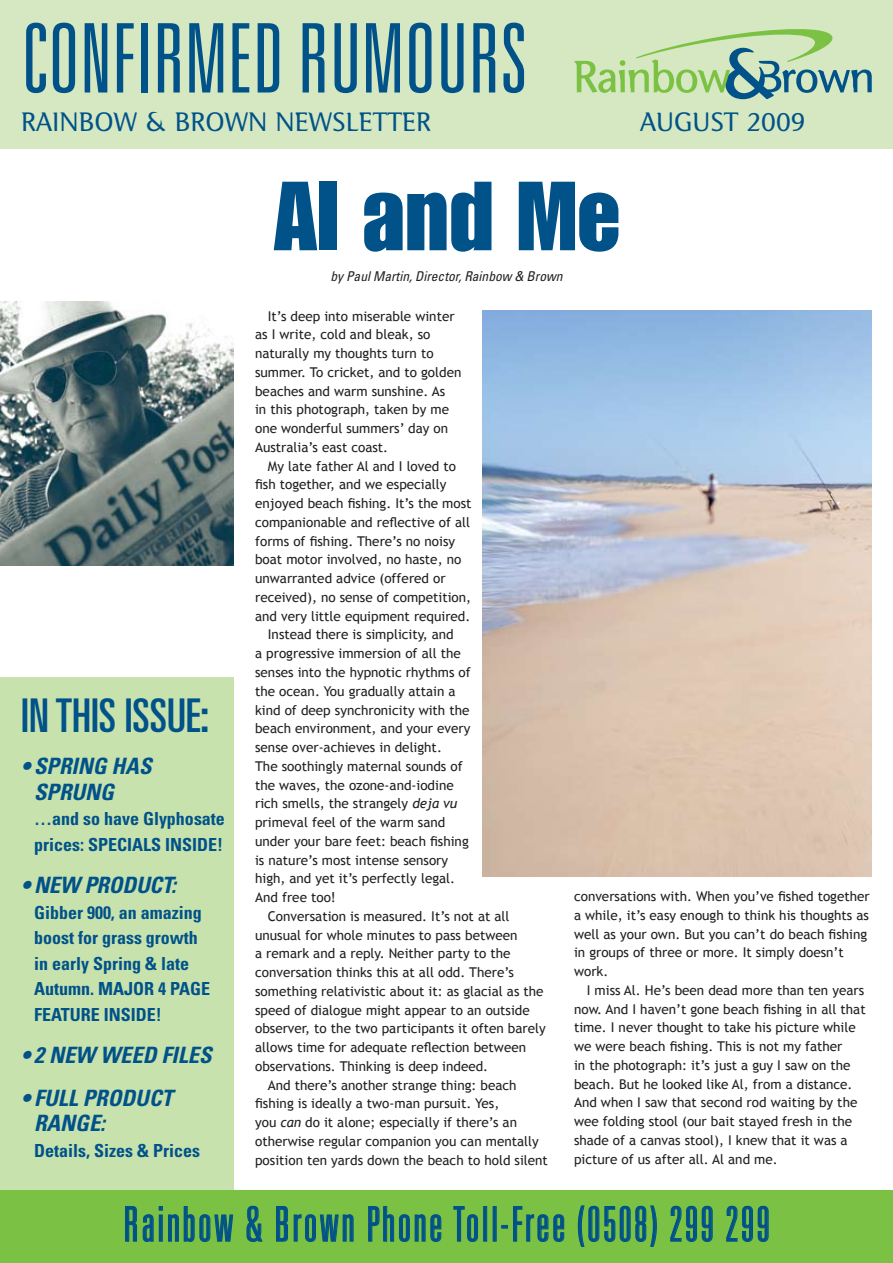
<style>
.page{position:relative;width:893px;height:1263px;background:#fff}
.page>*{position:absolute;margin:0;border:0;box-sizing:border-box;transform-origin:0 0}
.t1{font:300 ultra-condensed 96px "Univers";color:#005288}
.t2{font:96px "Impact";color:#005288}
.t3{font:300 ultra-condensed 48px "Univers";letter-spacing:.05em;color:#005288}
.t4{font:ultra-condensed 46.5px "Univers";color:#005288}
.t5{font:27px "Tainted";color:#005288}
.t6{font:italic 700 condensed 22.5px/25.5px "Univers";color:#005288}
.t7{font:700 condensed 18px/25.5px "Univers";color:#005288}
.t8{font:13.5px/18.8px "Trebuchet MS";color:#231f20}
.t9{font:italic condensed 13.5px "Univers";color:#231f20}
.s1{font-style:italic}
</style>
<div class="page">
<img style="left:0;top:302px;width:234px;height:263px">
<div style="left:0;top:677px;width:234px;height:514px;background:#c8e2ae"></div>
<div style="left:0;top:0;width:893px;height:149px;background:#d5e8c1"></div>
<div style="left:0;top:1191px;width:893px;height:72px;background:#7bc143"></div>
<svg style="left:125px;top:1206px;width:12px;height:36px"></svg>
<svg style="left:143px;top:1206px;width:90px;height:36px"></svg>
<svg style="left:246px;top:1205px;width:17px;height:37px"></svg>
<svg style="left:276px;top:1206px;width:78px;height:36px"></svg>
<svg style="left:368px;top:1206px;width:74px;height:36px"></svg>
<svg style="left:453px;top:1206px;width:25px;height:36px"></svg>
<div style="left:483px;top:1206px;width:4px;height:35px;border:1px solid #005288"></div>
<div style="left:493px;top:1206px;width:4px;height:35px;border:1px solid #005288"></div>
<svg style="left:501px;top:1206px;width:63px;height:36px"></svg>
<svg style="left:578px;top:1205px;width:79px;height:42px"></svg>
<svg style="left:670px;top:1205px;width:43px;height:37px"></svg>
<svg style="left:726px;top:1205px;width:43px;height:37px"></svg>
<svg style="left:574px;top:29px;width:298px;height:70px"></svg>
<img style="left:483px;top:310px;width:389px;height:566px">
<h1 class="t1" style="left:21px;top:9px;width:507px">CONFIRMED RUMOURS</h1>
<h3 class="t5" style="left:21px;top:106px;width:411px">RAINBOW &amp; BROWN NEWSLETTER</h3>
<h3 class="t5" style="left:640px;top:106px;width:167px">AUGUST 2009</h3>
<h3 class="t4" style="left:21px;top:689px;width:189px">IN THIS ISSUE:</h3>
<h3 class="t6" style="left:34px;top:753px;width:119px;text-indent:-13px">• SPRING HAS<br>SPRUNG</h3>
<h3 class="t7" style="left:34px;top:806px;width:192px">…and so have Glyphosate prices: SPECIALS INSIDE!</h3>
<h3 class="t6" style="left:21px;top:872px;width:156px">• NEW PRODUCT:</h3>
<h3 class="t7" style="left:34px;top:899px;width:178px">Gibber 900, an amazing boost for grass growth in early Spring &amp; late<br>Autumn. MAJOR 4 PAGE<br>FEATURE INSIDE!</h3>
<h3 class="t6" style="left:21px;top:1042px;width:192px">• 2 NEW WEED FILES</h3>
<h3 class="t6" style="left:34px;top:1084px;width:140px;text-indent:-13px">• FULL PRODUCT<br>RANGE:</h3>
<h3 class="t7" style="left:34px;top:1137px;width:167px">Details, Sizes &amp; Prices</h3>
<h1 class="t2" style="left:273px;top:160px;width:348px">Al and Me</h1>
<p class="t9" style="left:330px;top:268px;width:234px">by Paul Martin, Director, Rainbow &amp; Brown</p>
<p class="t8" style="left:255px;top:307px;width:208px;text-indent:13px">It’s deep into miserable winter as I write, cold and bleak, so naturally my thoughts turn to summer. To cricket, and to golden beaches and warm sunshine. As<br>in this photograph, taken by me one wonderful summers’ day on<br>Australia’s east coast.</p>
<p class="t8" style="left:268px;top:457px;width:190px">My late father Al and I loved to</p>
<p class="t8" style="left:255px;top:475px;width:193px">fish together, and we especially</p>
<p class="t8" style="left:255px;top:494px;width:218px">enjoyed beach fishing. It’s the most</p>
<p class="t8" style="left:255px;top:513px;width:216px">companionable and reflective of all</p>
<p class="t8" style="left:255px;top:532px;width:201px">forms of fishing. There’s no noisy</p>
<p class="t8" style="left:255px;top:550px;width:208px">boat motor involved, no haste, no</p>
<p class="t8" style="left:255px;top:569px;width:192px">unwarranted advice (offered or</p>
<p class="t8" style="left:255px;top:588px;width:218px">received), no sense of competition,</p>
<p class="t8" style="left:255px;top:607px;width:217px">and very little equipment required.</p>
<p class="t8" style="left:268px;top:625px;width:187px">Instead there is simplicity, and</p>
<p class="t8" style="left:255px;top:644px;width:207px">a progressive immersion of all the</p>
<p class="t8" style="left:255px;top:663px;width:217px">senses into the hypnotic rhythms of</p>
<p class="t8" style="left:255px;top:682px;width:202px">the ocean. You gradually attain a</p>
<p class="t8" style="left:255px;top:700px;width:216px">kind of deep synchronicity with the</p>
<p class="t8" style="left:255px;top:719px;width:217px">beach environment, and your every</p>
<p class="t8" style="left:255px;top:738px;width:188px">sense over-achieves in delight.</p>
<p class="t8" style="left:255px;top:757px;width:209px">The soothingly maternal sounds of</p>
<p class="t8" style="left:255px;top:775px;width:200px">the waves, the ozone-and-iodine</p>
<p class="t8" style="left:255px;top:794px;width:204px">rich smells, the strangely <span class="s1">deja vu</span></p>
<p class="t8" style="left:255px;top:813px;width:192px">primeval feel of the warm sand</p>
<p class="t8" style="left:255px;top:832px;width:215px">under your bare feet: beach fishing</p>
<p class="t8" style="left:255px;top:850px;width:195px">is nature’s most intense sensory</p>
<p class="t8" style="left:255px;top:869px;width:202px">high, and yet it’s perfectly legal.</p>
<p class="t8" style="left:255px;top:888px;width:82px">And free too!</p>
<p class="t8" style="left:268px;top:907px;width:243px">Conversation is measured. It’s not at all</p>
<p class="t8" style="left:255px;top:925px;width:264px">unusual for whole minutes to pass between</p>
<p class="t8" style="left:255px;top:944px;width:257px">a remark and a reply. Neither party to the</p>
<p class="t8" style="left:255px;top:963px;width:260px">conversation thinks this at all odd. There’s</p>
<p class="t8" style="left:255px;top:982px;width:290px">something relativistic about it: as glacial as the</p>
<p class="t8" style="left:255px;top:1001px;width:276px">speed of dialogue might appear to an outside</p>
<p class="t8" style="left:255px;top:1019px;width:292px">observer, to the two participants it often barely</p>
<p class="t8" style="left:255px;top:1038px;width:272px">allows time for adequate reflection between</p>
<p class="t8" style="left:255px;top:1057px;width:235px">observations. Thinking is deep indeed.</p>
<p class="t8" style="left:268px;top:1076px;width:250px">And there’s another strange thing: beach</p>
<p class="t8" style="left:255px;top:1094px;width:246px">fishing is ideally a two-man pursuit. Yes,</p>
<p class="t8" style="left:255px;top:1113px;width:263px">you <span class="s1">can</span> do it alone; especially if there’s an</p>
<p class="t8" style="left:255px;top:1132px;width:285px">otherwise regular companion you can mentally</p>
<p class="t8" style="left:255px;top:1151px;width:294px">position ten yards down the beach to hold silent</p>
<p class="t8" style="left:574px;top:887px;width:297px">conversations with. When you’ve fished together a while, it’s easy enough to think his thoughts as well as your own. But you can’t do beach fishing in groups of three or more. It simply doesn’t work.</p>
<p class="t8" style="left:574px;top:981px;width:293px;text-indent:13px">I miss Al. He’s been dead more than ten years now. And I haven’t gone beach fishing in all that time. I never thought to take his picture while we were beach fishing. This is not my father<br>in the photograph: it’s just a guy I saw on the beach. But he looked like Al, from a distance.<br>And when I saw that second rod waiting by the wee folding stool (our bait stayed fresh in the shade of a canvas stool), I knew that it was a picture of us after all. Al and me.</p>
<h2 class="t3" style="left:123px;top:1199px;width:648px">Rainbow &amp; Brown Phone Toll-Free (0508) 299 299</h2>
</div>
